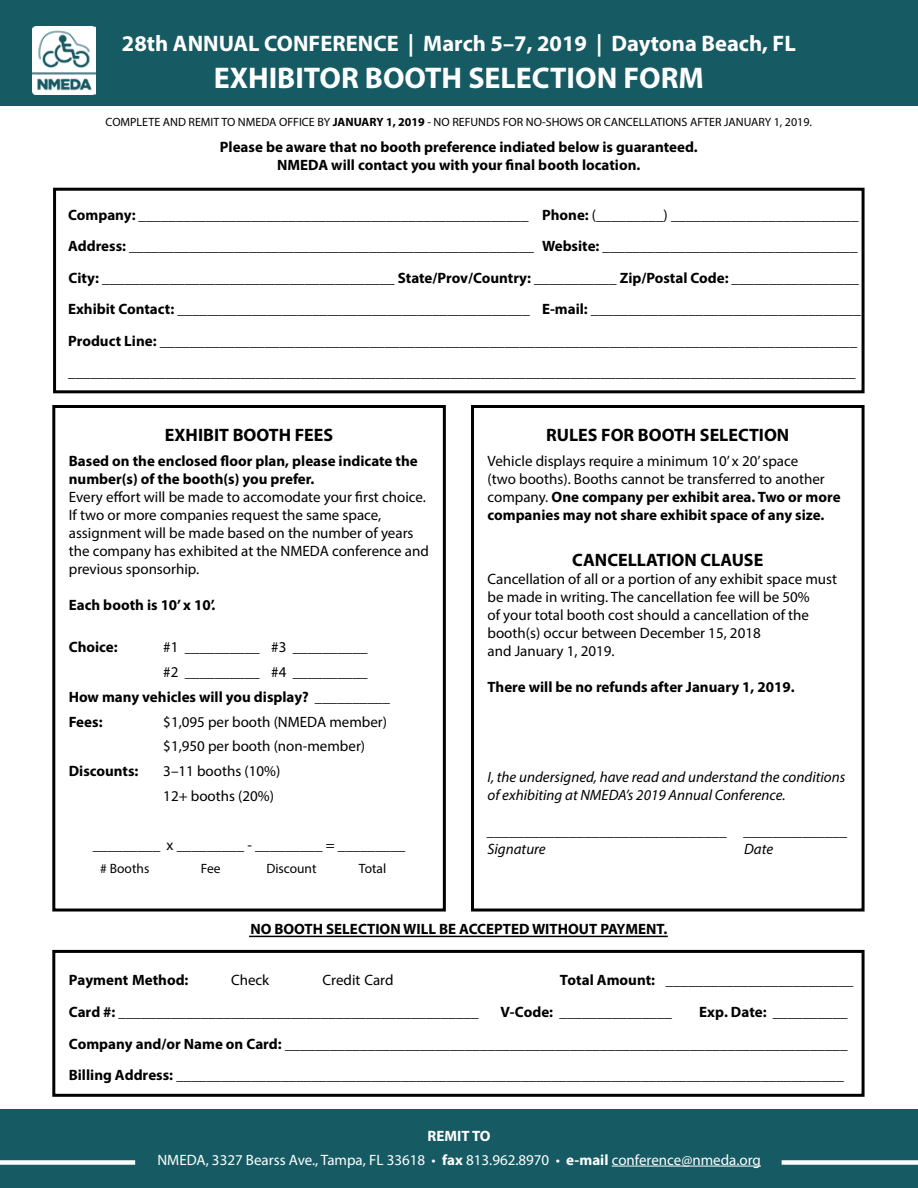
<style>
.page{position:relative;width:918px;height:1188px;background:#fff}
.page>*{position:absolute;margin:0;border:0;box-sizing:border-box;transform-origin:0 0}
.t1{font:700 30px "Myriad Pro";color:#fff}
.t2{font:700 22.5px "Myriad Pro";color:#fff}
.t3{font:700 18px "Myriad Pro";color:#000}
.t4{font:15px/18px "Myriad Pro";color:#000}
.t5{font:700 15px/31.5px "Myriad Pro";color:#000}
.t6{font:italic 15px/18px "Myriad Pro";color:#000}
.t7{font:15px "Myriad Pro";color:#fff}
.t8{font:700 15px "Myriad Pro";color:#fff}
.t9{font:13.5px "Myriad Pro";color:#000}
.t10{font:12px "Myriad Pro";color:#000}
.s1{font-weight:700}
.s2{font-weight:400}
</style>
<div class="page">
<div style="left:0;top:0;width:918px;height:105px;background:#165a63"></div>
<div style="left:53px;top:188px;width:812px;height:205px;border:3px solid #000"></div>
<div style="left:52px;top:405px;width:394px;height:507px;border:3px solid #000"></div>
<div style="left:471px;top:405px;width:394px;height:507px;border:3px solid #000"></div>
<div style="left:0;top:1110px;width:918px;height:78px;background:#165a63"></div>
<hr style="left:612px;top:1166px;width:149px;height:1px;background:#fff">
<div style="left:0;top:1160px;width:135px;height:5px;background:#fff"></div>
<div style="left:782px;top:1160px;width:136px;height:5px;background:#fff"></div>
<hr style="left:249px;top:936px;width:419px;height:1px;background:#000">
<div style="left:52px;top:950px;width:813px;height:147px;border:3px solid #000"></div>
<img style="left:32px;top:26px;width:64px;height:69px">
<h2 class="t2" style="left:122px;top:28px;width:676px">28th ANNUAL CONFERENCE | March 5–7, 2019 | Daytona Beach, FL</h2>
<h1 class="t1" style="left:214px;top:58px;width:492px">EXHIBITOR BOOTH SELECTION FORM</h1>
<p class="t10" style="left:106px;top:115px;width:708px">COMPLETE AND REMIT TO NMEDA OFFICE BY <span class="s1">JANUARY 1, 2019</span> - NO REFUNDS FOR NO-SHOWS OR CANCELLATIONS AFTER JANUARY 1, 2019.</p>
<p class="t5" style="left:220px;top:137px;width:479px;line-height:18px;text-align:center">Please be aware that no booth preference indiated below is guaranteed.<br>NMEDA will contact you with your final booth location.</p>
<p class="t5" style="left:68px;top:199px;width:794px">Company: <span class="s2">____________________________________________________</span> Phone: <span class="s2">(_________) _________________________ </span>Address: <span class="s2">______________________________________________________</span> Website: <span class="s2">__________________________________ </span>City: <span class="s2">_______________________________________</span> State/Prov/Country: ___________ Zip/Postal Code: _________________ Exhibit Contact: _______________________________________________ E-mail: ____________________________________ Product Line: _____________________________________________________________________________________________ _________________________________________________________________________________________________________</p>
<p class="t3" style="left:165px;top:423px;width:170px">EXHIBIT BOOTH FEES</p>
<p class="t5" style="left:69px;top:451px;width:351px;line-height:18px">Based on the enclosed floor plan, please indicate the number(s) of the booth(s) you prefer.</p>
<p class="t4" style="left:69px;top:487px;width:362px">Every effort will be made to accomodate your first choice.<br>If two or more companies request the same space, assignment will be made based on the number of years the company has exhibited at the NMEDA conference and previous sponsorhip.</p>
<p class="t5" style="left:69px;top:588px;width:148px">Each booth is 10’ x 10’.</p>
<p class="t5" style="left:69px;top:631px;width:50px">Choice:</p>
<p class="t4" style="left:163px;top:635px;width:206px;line-height:24.8px">#1 __________ #3 __________ #2 __________ #4 __________</p>
<p class="t5" style="left:69px;top:684px;width:323px;line-height:24.8px">How many vehicles will you display? __________<br>Fees:</p>
<p class="t4" style="left:163px;top:709px;width:225px;line-height:24.8px">$1,095 per booth (NMEDA member) $1,950 per booth (non-member)</p>
<p class="t3" style="left:546px;top:423px;width:245px">RULES FOR BOOTH SELECTION</p>
<p class="t4" style="left:488px;top:451px;width:355px">Vehicle displays require a minimum 10’ x 20’ space<br>(two booths). Booths cannot be transferred to another company. <span class="s1">One company per exhibit area. Two or more companies may not share exhibit space of any size.</span></p>
<p class="t3" style="left:572px;top:548px;width:193px">CANCELLATION CLAUSE</p>
<p class="t4" style="left:488px;top:570px;width:351px">Cancellation of all or a portion of any exhibit space must be made in writing. The cancellation fee will be 50%<br>of your total booth cost should a cancellation of the booth(s) occur between December 15, 2018<br>and January 1, 2019.</p>
<p class="t5" style="left:488px;top:671px;width:309px">There will be no refunds after January 1, 2019.</p>
<p class="t5" style="left:69px;top:755px;width:71px">Discounts:</p>
<p class="t4" style="left:163px;top:758px;width:118px;line-height:24.8px">3–11 booths (10%)<br>12+ booths (20%)</p>
<p class="t4" style="left:93px;top:836px;width:314px">_________ x _________ - _________ = _________</p>
<p class="t9" style="left:100px;top:860px;width:51px"># Booths</p>
<p class="t9" style="left:201px;top:860px;width:21px">Fee</p>
<p class="t9" style="left:266px;top:860px;width:52px">Discount</p>
<p class="t9" style="left:359px;top:860px;width:29px">Total</p>
<p class="t6" style="left:488px;top:768px;width:359px">I, the undersigned, have read and understand the conditions of exhibiting at NMEDA’s 2019 Annual Conference.</p>
<p class="t6" style="left:488px;top:822px;width:362px">________________________________ ______________<br>Signature</p>
<p class="t6" style="left:744px;top:840px;width:31px">Date</p>
<p class="t5" style="left:250px;top:912px;width:418px">NO BOOTH SELECTION WILL BE ACCEPTED WITHOUT PAYMENT.</p>
<p class="t5" style="left:69px;top:964px;width:121px">Payment Method:</p>
<p class="t4" style="left:231px;top:971px;width:40px">Check</p>
<p class="t4" style="left:322px;top:971px;width:73px">Credit Card</p>
<p class="t4" style="left:560px;top:971px;width:295px"><span class="s1">Total Amount:</span> _________________________</p>
<p class="t4" style="left:69px;top:1002px;width:411px"><span class="s1">Card #:</span> ________________________________________________</p>
<p class="t4" style="left:500px;top:1002px;width:173px"><span class="s1">V-Code:</span> _______________</p>
<p class="t4" style="left:69px;top:996px;width:780px;line-height:31.7px;text-align:justify;text-indent:630px"><span class="s1">Exp. Date:</span> __________ <span class="s1">Company and/or Name on Card:</span> ___________________________________________________________________________ <span class="s1">Billing Address:</span> _________________________________________________________________________________________</p>
<p class="t8" style="left:428px;top:1126px;width:65px">REMIT TO</p>
<p class="t7" style="left:157px;top:1150px;width:605px">NMEDA, 3327 Bearss Ave., Tampa, FL 33618 • <span class="s1">fax</span> 813.962.8970 • <span class="s1">e-mail</span> conference@nmeda.org</p>
</div>
